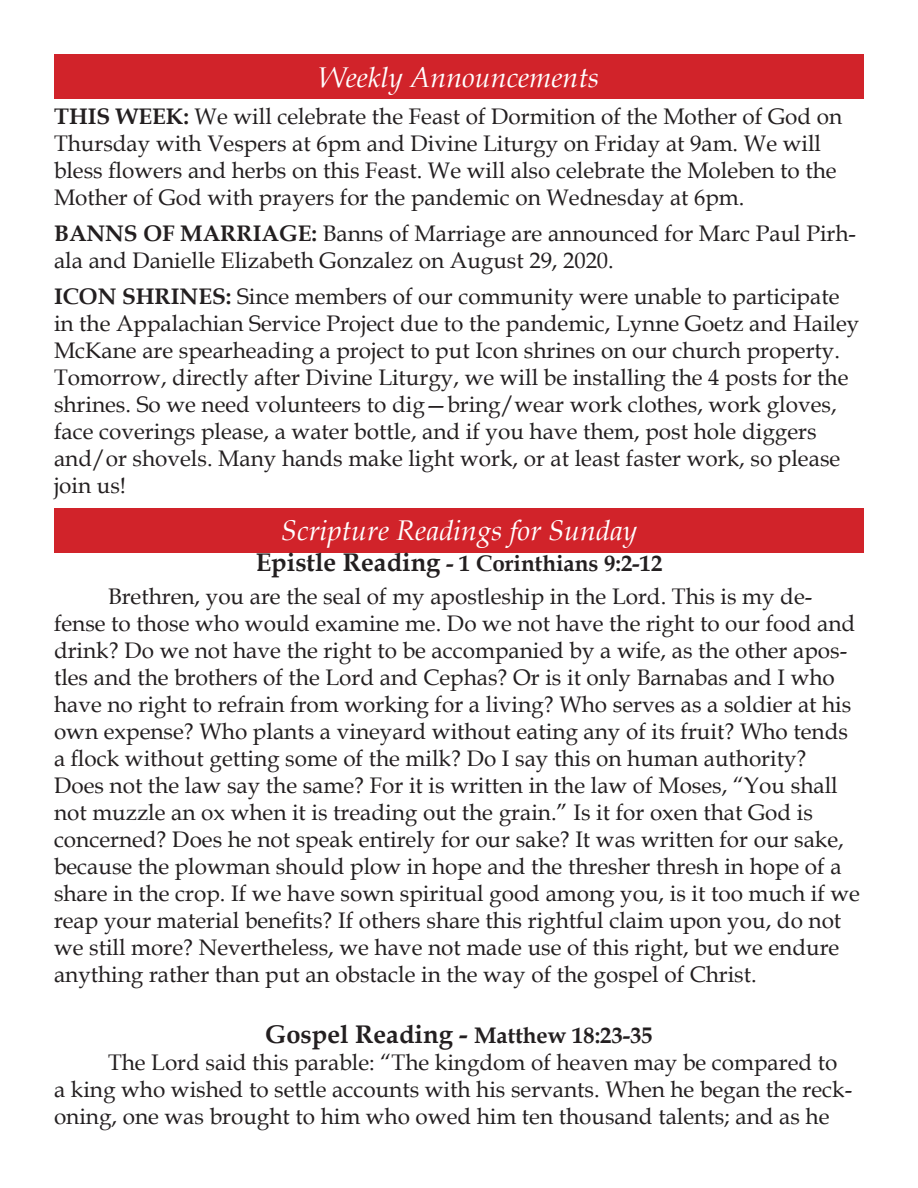
<style>
.page{position:relative;width:918px;height:1188px;background:#fff}
.page>*{position:absolute;margin:0;border:0;box-sizing:border-box;transform-origin:0 0}
.t1{font:italic 28.5px "Book Antiqua";color:#fff}
.t2{font:22.5px/27px "Book Antiqua";color:#231f20}
.t3{font:700 22.5px "Book Antiqua";color:#231f20}
.s1{font-weight:700}
.s2{font-size:25.5px}
</style>
<div class="page">
<div style="left:54px;top:54px;width:810px;height:45px;background:#d1232a"></div>
<div style="left:54px;top:508px;width:810px;height:45px;background:#d1232a"></div>
<p class="t1" style="left:319px;top:57px;width:282px">Weekly Announcements</p>
<p class="t2" style="left:54px;top:103px;width:790px"><span class="s1">THIS WEEK:</span> We will celebrate the Feast of Dormition of the Mother of God on Thursday with Vespers at 6pm and Divine Liturgy on Friday at 9am. We will bless flowers and herbs on this Feast. We will also celebrate the Moleben to the Mother of God with prayers for the pandemic on Wednesday at 6pm.</p>
<p class="t2" style="left:54px;top:220px;width:804px"><span class="s1">BANNS OF MARRIAGE:</span> Banns of Marriage are announced for Marc Paul Pirh&shy;ala and Danielle Elizabeth Gonzalez on August 29, 2020.</p>
<p class="t2" style="left:54px;top:283px;width:807px"><span class="s1">ICON SHRINES:</span> Since members of our community were unable to participate in the Appalachian Service Project due to the pandemic, Lynne Goetz and Hailey McKane are spearheading a project to put Icon shrines on our church property.<br>Tomorrow, directly after Divine Liturgy, we will be installing the 4 posts for the shrines. So we need volunteers to dig—bring/wear work clothes, work gloves, face coverings please, a water bottle, and if you have them, post hole diggers and/or shovels. Many hands make light work, or at least faster work, so please join us!</p>
<p class="t1" style="left:281px;top:511px;width:358px">Scripture Readings for Sunday</p>
<p class="t3" style="left:256px;top:548px;width:408px"><span class="s2">Epistle Reading</span> - 1 Corinthians 9:2-12</p>
<p class="t2" style="left:54px;top:582px;width:808px;text-indent:54px">Brethren, you are the seal of my apostleship in the Lord. This is my de&shy;fense to those who would examine me. Do we not have the right to our food and drink? Do we not have the right to be accompanied by a wife, as the other apos&shy;tles and the brothers of the Lord and Cephas? Or is it only Barnabas and I who have no right to refrain from working for a living? Who serves as a soldier at his own expense? Who plants a vineyard without eating any of its fruit? Who tends a flock without getting some of the milk? Do I say this on human authority?<br>Does not the law say the same? For it is written in the law of Moses, “You shall not muzzle an ox when it is treading out the grain.” Is it for oxen that God is concerned? Does he not speak entirely for our sake? It was written for our sake, because the plowman should plow in hope and the thresher thresh in hope of a share in the crop. If we have sown spiritual good among you, is it too much if we reap your material benefits? If others share this rightful claim upon you, do not we still more? Nevertheless, we have not made use of this right, but we endure anything rather than put an obstacle in the way of the gospel of Christ.</p>
<p class="t3" style="left:265px;top:1020px;width:389px"><span class="s2">Gospel Reading -</span> Matthew 18:23-35</p>
<p class="t2" style="left:54px;top:1049px;width:800px;text-indent:54px">The Lord said this parable: “The kingdom of heaven may be compared to a king who wished to settle accounts with his servants. When he began the reck&shy;oning, one was brought to him who owed him ten thousand talents; and as he</p>
</div>
